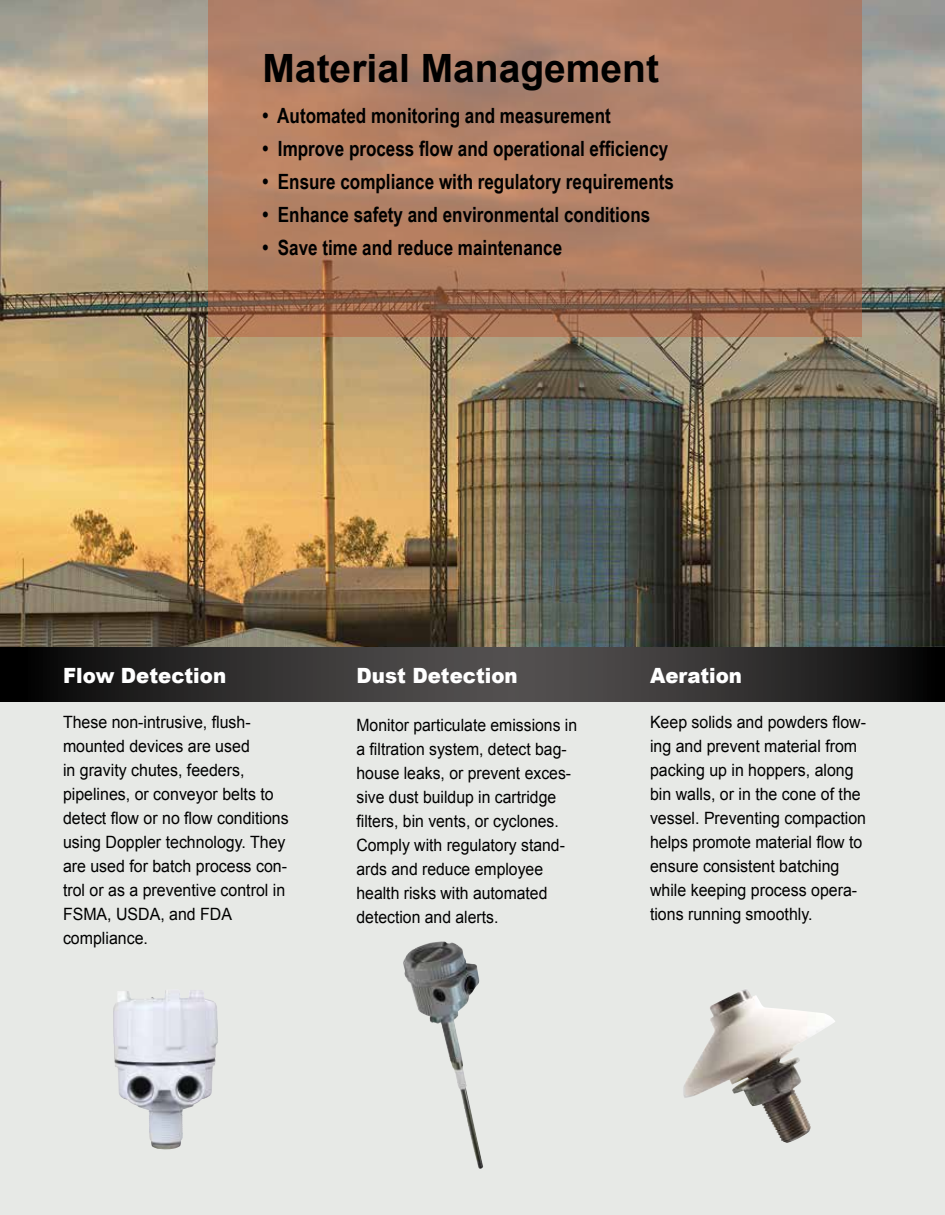
<style>
.page{position:relative;width:945px;height:1215px;background:#fff}
.page>*{position:absolute;margin:0;border:0;box-sizing:border-box;transform-origin:0 0}
.t1{font:700 39px "Arial";color:#000}
.t2{font:700 21px "Arial Narrow";color:#000}
.t3{font:900 21px "Arial";color:#fff;scale:.94 1}
.t4{font:16.95px/24px "Arial";color:#000;scale:.94 1}
.t5{font:16.95px/24px "Arial";color:#000;scale:.93 1}
</style>
<div class="page">
<img style="left:0;top:0;width:945px;height:647px">
<div style="left:0;top:701px;width:945px;height:514px;background:#e7e9e6"></div>
<svg style="left:208px;top:0;width:654px;height:336px;background:#af7e64"></svg>
<svg style="left:0;top:647px;width:945px;height:54px;background:#302f2e"></svg>
<img style="left:113px;top:990px;width:66px;height:159px">
<img style="left:403px;top:942px;width:80px;height:227px">
<img style="left:683px;top:989px;width:152px;height:154px">
<h1 class="t1" style="left:262px;top:43px;width:398px">Material Management</h1>
<p class="t2" style="left:262px;top:100px;width:350px">• Automated monitoring and measurement</p>
<p class="t2" style="left:262px;top:133px;width:407px">• Improve process flow and operational efficiency</p>
<p class="t2" style="left:262px;top:166px;width:413px">• Ensure compliance with regulatory requirements</p>
<p class="t2" style="left:262px;top:199px;width:389px">• Enhance safety and environmental conditions</p>
<p class="t2" style="left:262px;top:232px;width:301px">• Save time and reduce maintenance</p>
<p class="t3" style="left:63px;top:660px;width:175px">Flow Detection</p>
<p class="t4" style="left:63px;top:710px;width:242px">These non-intrusive, flush&shy;mounted devices are used<br>in gravity chutes, feeders, pipelines, or conveyor belts to detect flow or no flow conditions using Doppler technology. They are used for batch process con&shy;trol or as a preventive control in<br>FSMA, USDA, and FDA compliance.</p>
<p class="t3" style="left:357px;top:660px;width:173px">Dust Detection</p>
<p class="t5" style="left:357px;top:713px;width:239px">Monitor particulate emissions in a filtration system, detect bag&shy;house leaks, or prevent exces&shy;sive dust buildup in cartridge filters, bin vents, or cyclones.<br>Comply with regulatory stand&shy;ards and reduce employee health risks with automated detection and alerts.</p>
<p class="t3" style="left:650px;top:660px;width:100px">Aeration</p>
<p class="t4" style="left:650px;top:710px;width:231px">Keep solids and powders flow&shy;ing and prevent material from packing up in hoppers, along bin walls, or in the cone of the vessel. Preventing compaction helps promote material flow to ensure consistent batching while keeping process opera&shy;tions running smoothly.</p>
</div>
